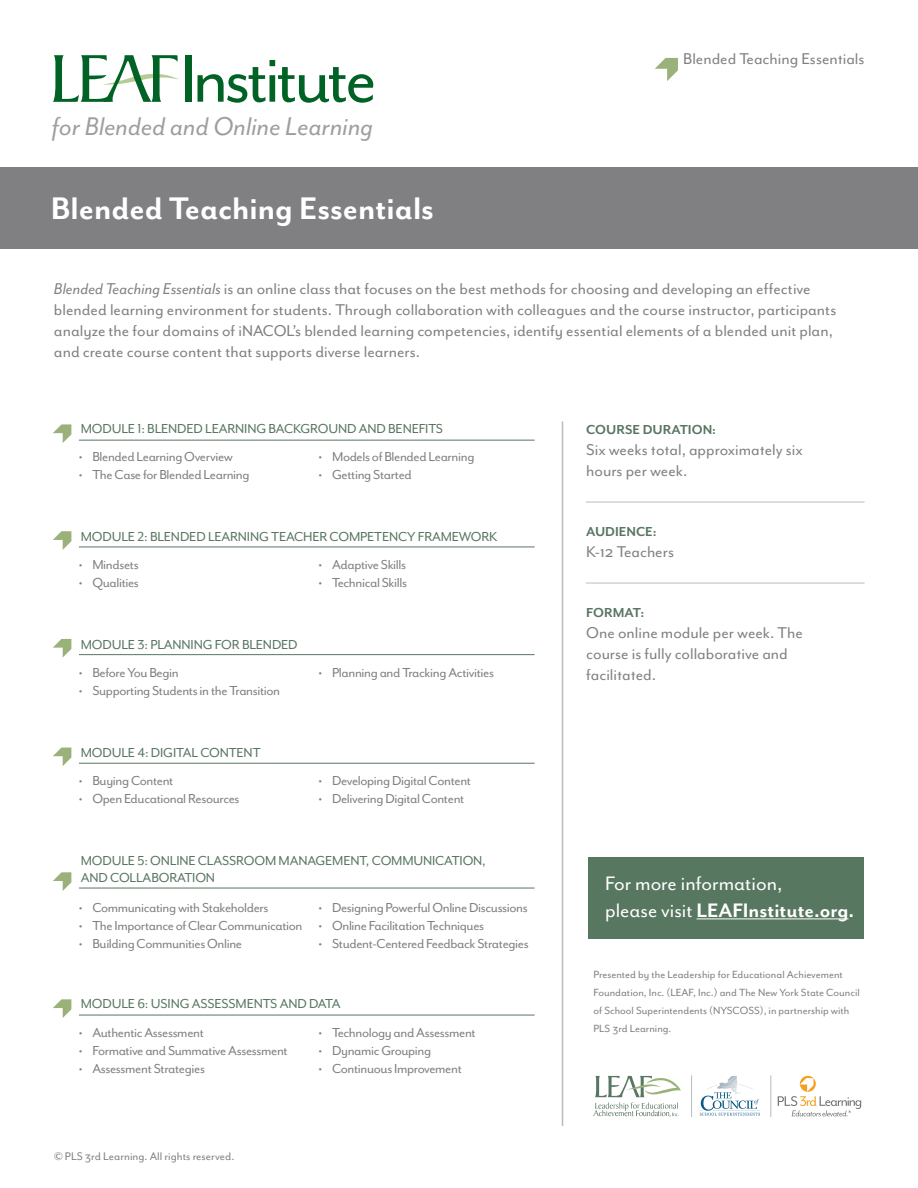
<style>
.page{position:relative;width:918px;height:1188px;background:#fff}
.page>*{position:absolute;margin:0;border:0;box-sizing:border-box;transform-origin:0 0}
.t1{font:77.7px "Mr Eaves Mod OT";letter-spacing:-.05em;color:#016226}
.t2{font:700 36px "Mr Eaves Mod OT";color:#fff}
.t3{font:italic 29.55px "Mr Eaves Mod OT";color:#9e9e9e}
.t4{font:700 22.5px "Mr Eaves Mod OT";color:#fff}
.t5{font:22.5px "Mr Eaves Mod OT";color:#fff}
.sidebar_text{font:18px/21px "Mr Eaves Mod OT";color:#808083}
.t6{font:15px "Mr Eaves Mod OT";letter-spacing:-.025em;color:#808083}
.modlue{font:15px/16.5px "Mr Eaves Mod OT";letter-spacing:-.01em;color:#587662}
.small_headline{font:700 15px "Mr Eaves Mod OT";color:#587662}
.t7{font:12.75px "Mr Eaves Mod OT";color:#808083}
.t8{font:12px/18px "Mr Eaves Mod OT";color:#808083}
.s1{font-style:italic}
.s2{font-weight:400}
</style>
<div class="page">
<svg style="left:53px;top:55px;width:126px;height:47px"></svg>
<div style="left:588px;top:858px;width:276px;height:81px;background:#577760"></div>
<hr style="left:697px;top:919px;width:151px;height:1px;background:#fff">
<div style="left:0;top:167px;width:918px;height:82px;background:#808083"></div>
<svg style="left:800px;top:1076px;width:16px;height:16px"></svg>
<svg style="left:778px;top:1078px;width:83px;height:38px"></svg>
<svg style="left:593px;top:1103px;width:86px;height:14px"></svg>
<svg style="left:595px;top:1076px;width:86px;height:21px"></svg>
<svg style="left:700px;top:1076px;width:60px;height:40px"></svg>
<hr style="left:691px;top:1075px;width:1px;height:42px;background:#babbbe">
<hr style="left:770px;top:1075px;width:1px;height:42px;background:#babbbe">
<hr style="left:562px;top:422px;width:1px;height:704px;background:#babbbe">
<svg style="left:655px;top:58px;width:23px;height:23px"></svg>
<svg style="left:53px;top:424px;width:18px;height:19px"></svg>
<hr style="left:79px;top:440px;width:456px;height:1px;background:#587662">
<svg style="left:53px;top:531px;width:18px;height:19px"></svg>
<hr style="left:79px;top:547px;width:456px;height:1px;background:#587662">
<svg style="left:53px;top:639px;width:18px;height:19px"></svg>
<hr style="left:79px;top:654px;width:456px;height:1px;background:#587662">
<svg style="left:53px;top:748px;width:18px;height:18px"></svg>
<hr style="left:79px;top:763px;width:456px;height:1px;background:#587662">
<svg style="left:53px;top:872px;width:18px;height:19px"></svg>
<hr style="left:79px;top:888px;width:456px;height:1px;background:#587662">
<svg style="left:53px;top:999px;width:18px;height:19px"></svg>
<hr style="left:79px;top:1015px;width:456px;height:1px;background:#587662">
<hr style="left:586px;top:502px;width:279px;height:1px;background:#babbbe">
<hr style="left:586px;top:583px;width:279px;height:1px;background:#babbbe">
<p class="t1" style="left:180px;top:36px;width:199px">Institute</p>
<p class="t3" style="left:52px;top:110px;width:323px">for Blended and Online Learning</p>
<p class="t2" style="left:51px;top:189px;width:385px">Blended Teaching Essentials</p>
<p class="sidebar_text" style="left:683px;top:48px;width:183px">Blended Teaching Essentials</p>
<p class="sidebar_text" style="left:54px;top:278px;width:784px"><span class="s1">Blended Teaching Essentials</span> is an online class that focuses on the best methods for choosing and developing an effective blended learning environment for students. Through collaboration with colleagues and the course instructor, participants analyze the four domains of iNACOL’s blended learning competencies, identify essential elements of a blended unit plan, and create course content that supports diverse learners.</p>
<p class="modlue" style="left:81px;top:421px;width:364px">MODULE 1: BLENDED LEARNING BACKGROUND AND BENEFITS</p>
<p class="t6" style="left:79px;top:449px;width:155px">• Blended Learning Overview</p>
<p class="t6" style="left:79px;top:467px;width:172px">• The Case for Blended Learning</p>
<p class="t6" style="left:319px;top:449px;width:157px">• Models of Blended Learning</p>
<p class="t6" style="left:319px;top:467px;width:95px">• Getting Started</p>
<p class="modlue" style="left:81px;top:529px;width:418px">MODULE 2: BLENDED LEARNING TEACHER COMPETENCY FRAMEWORK</p>
<p class="t6" style="left:79px;top:556px;width:61px">• Mindsets</p>
<p class="t6" style="left:79px;top:574px;width:62px">• Qualities</p>
<p class="modlue" style="left:81px;top:637px;width:218px">MODULE 3: PLANNING FOR BLENDED</p>
<p class="t6" style="left:319px;top:556px;width:89px">• Adaptive Skills</p>
<p class="t6" style="left:319px;top:574px;width:90px">• Technical Skills</p>
<p class="t6" style="left:79px;top:665px;width:101px">• Before You Begin</p>
<p class="t6" style="left:319px;top:665px;width:177px">• Planning and Tracking Activities</p>
<p class="t6" style="left:79px;top:683px;width:203px">• Supporting Students in the Transition</p>
<p class="modlue" style="left:81px;top:745px;width:181px">MODULE 4: DIGITAL CONTENT</p>
<p class="t6" style="left:79px;top:772px;width:96px">• Buying Content</p>
<p class="t6" style="left:79px;top:790px;width:162px">• Open Educational Resources</p>
<p class="t6" style="left:319px;top:772px;width:154px">• Developing Digital Content</p>
<p class="t6" style="left:319px;top:790px;width:147px">• Delivering Digital Content</p>
<p class="modlue" style="left:81px;top:853px;width:407px">MODULE 5: ONLINE CLASSROOM MANAGEMENT, COMMUNICATION,<br>AND COLLABORATION</p>
<p class="t6" style="left:79px;top:899px;width:191px">• Communicating with Stakeholders</p>
<p class="t6" style="left:79px;top:917px;width:225px">• The Importance of Clear Communication</p>
<p class="t6" style="left:79px;top:935px;width:165px">• Building Communities Online</p>
<p class="t6" style="left:319px;top:899px;width:211px">• Designing Powerful Online Discussions</p>
<p class="t6" style="left:319px;top:917px;width:167px">• Online Facilitation Techniques</p>
<p class="t6" style="left:319px;top:935px;width:212px">• Student-Centered Feedback Strategies</p>
<p class="modlue" style="left:81px;top:995px;width:261px">MODULE 6: USING ASSESSMENTS AND DATA</p>
<p class="t6" style="left:79px;top:1024px;width:127px">• Authentic Assessment</p>
<p class="t6" style="left:79px;top:1042px;width:210px">• Formative and Summative Assessment</p>
<p class="t6" style="left:79px;top:1060px;width:128px">• Assessment Strategies</p>
<p class="t7" style="left:54px;top:1149px;width:182px">© PLS 3rd Learning. All rights reserved.</p>
<p class="t6" style="left:319px;top:1024px;width:159px">• Technology and Assessment</p>
<p class="t6" style="left:319px;top:1042px;width:114px">• Dynamic Grouping</p>
<p class="t6" style="left:319px;top:1060px;width:145px">• Continuous Improvement</p>
<p class="small_headline" style="left:586px;top:421px;width:131px">COURSE DURATION:</p>
<p class="sidebar_text" style="left:586px;top:439px;width:218px">Six weeks total, approximately six hours per week.</p>
<p class="small_headline" style="left:586px;top:523px;width:72px">AUDIENCE:</p>
<p class="sidebar_text" style="left:586px;top:541px;width:89px">K-12 Teachers</p>
<p class="small_headline" style="left:586px;top:604px;width:60px">FORMAT:</p>
<p class="sidebar_text" style="left:586px;top:622px;width:218px">One online module per week. The course is fully collaborative and facilitated.</p>
<p class="t5" style="left:605px;top:871px;width:179px">For more information,</p>
<p class="t4" style="left:605px;top:898px;width:251px"><span class="s2">please visit</span> LEAFInstitute.org.</p>
<p class="t8" style="left:594px;top:966px;width:268px">Presented by the Leadership for Educational Achievement Foundation, Inc. (LEAF, Inc.) and The New York State Council of School Superintendents (NYSCOSS), in partnership with PLS 3rd Learning.</p>
</div>
